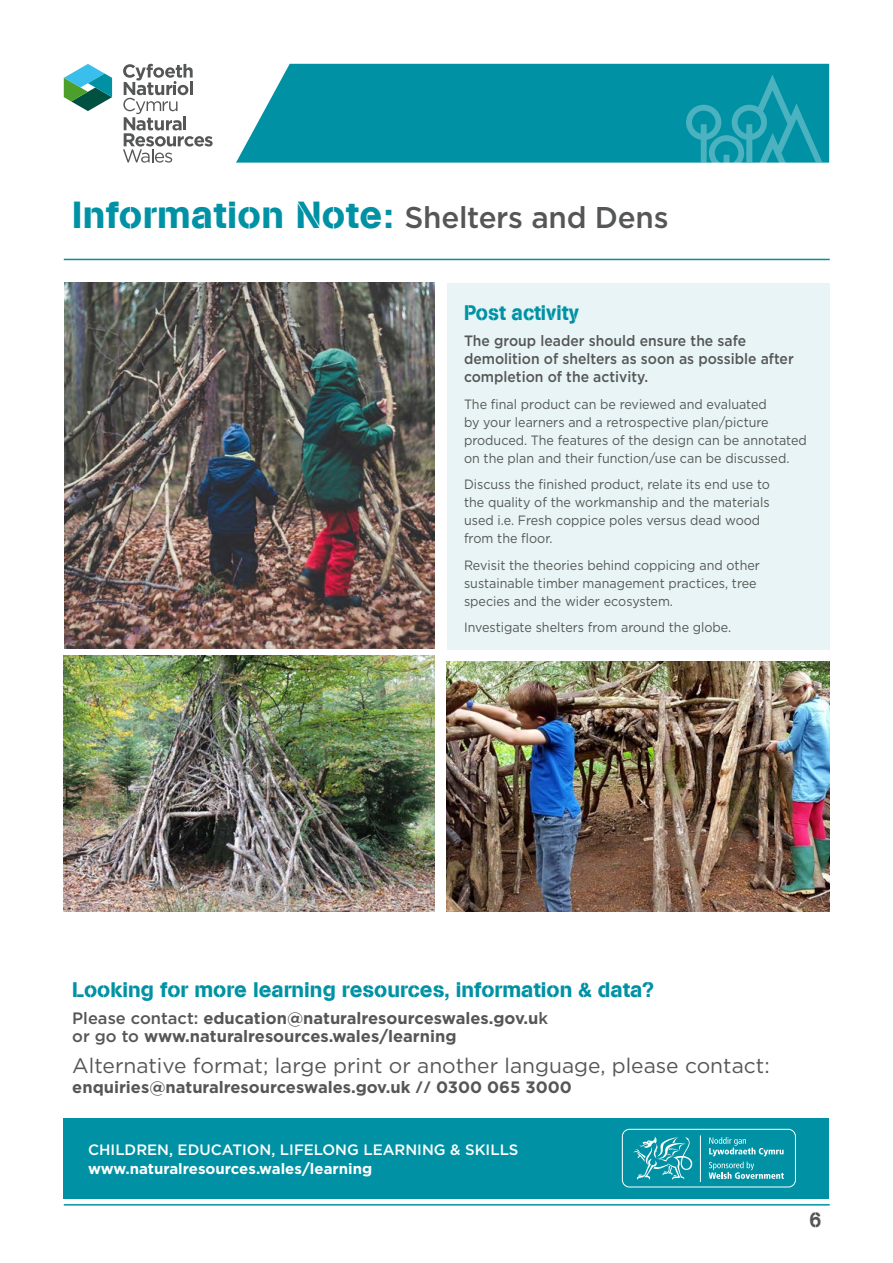
<style>
.page{position:relative;width:893px;height:1263px;background:#fff}
.page>*{position:absolute;margin:0;border:0;box-sizing:border-box;transform-origin:0 0}
.t1{font:37.5px "AG Book Stencil";letter-spacing:.01em;color:#0092a4}
.t2{font:21px "Gotham";color:#555756}
.t3{font:21px "AG Book Stencil";color:#0092a4}
.t4{font:21px "AG Book Stencil";color:#0092a4;scale:.93 1}
.t5{font:21px "AG Book Stencil";color:#555756}
.t6{font:700 16.5px/18px "Gotham";color:#555756}
.t7{font:500 15px/18px "Gotham";color:#555756;scale:.93 1}
.t8{font:500 15px "Gotham";color:#fff}
.t9{font:700 15px "Gotham";color:#fff}
.t10{font:13.5px/18px "Gotham";color:#555756;scale:.93 1}
.s1{font-family:"Gotham";font-weight:500;font-size:30px;color:#555756}
.s2{font-weight:500}
.s3{font-family:"AG Book Stencil";font-weight:400}
</style>
<div class="page">
<svg style="left:123px;top:64px;width:90px;height:99px"></svg>
<svg style="left:64px;top:64px;width:48px;height:47px"></svg>
<div style="left:236px;top:64px;width:593px;height:99px;background:#0092a4"></div>
<svg style="left:686px;top:75px;width:136px;height:88px;background:#159bab"></svg>
<hr style="left:64px;top:259px;width:766px;height:1px;background:#0092a4">
<hr style="left:64px;top:1204px;width:766px;height:1px;background:#0092a4">
<div style="left:447px;top:283px;width:383px;height:366px;background:#e8f4f5"></div>
<img style="left:446px;top:662px;width:384px;height:249px">
<img style="left:64px;top:656px;width:371px;height:255px">
<img style="left:64px;top:283px;width:371px;height:365px">
<div style="left:64px;top:1118px;width:765px;height:81px;background:#0092a4"></div>
<div style="left:622px;top:1129px;width:174px;height:58px;border:1px solid #fff;border-radius:7px"></div>
<hr style="left:700px;top:1135px;width:1px;height:47px;background:#fff">
<svg style="left:709px;top:1137px;width:75px;height:42px"></svg>
<svg style="left:634px;top:1136px;width:58px;height:44px"></svg>
<h1 class="t1" style="left:72px;top:193px;width:598px">Information Note: <span class="s1">Shelters and Dens</span></h1>
<p class="t4" style="left:464px;top:300px;width:125px">Post activity</p>
<p class="t7" style="left:464px;top:332px;width:356px">The group leader should ensure the safe demolition of shelters as soon as possible after completion of the activity.</p>
<p class="t10" style="left:464px;top:395px;width:370px">The final product can be reviewed and evaluated<br>by your learners and a retrospective plan/picture produced. The features of the design can be annotated on the plan and their function/use can be discussed.</p>
<p class="t10" style="left:464px;top:475px;width:331px">Discuss the finished product, relate its end use to the quality of the workmanship and the materials used i.e. Fresh coppice poles versus dead wood from the floor.</p>
<p class="t10" style="left:464px;top:556px;width:320px">Revisit the theories behind coppicing and other sustainable timber management practices, tree species and the wider ecosystem.</p>
<p class="t10" style="left:464px;top:618px;width:289px">Investigate shelters from around the globe.</p>
<p class="t3" style="left:72px;top:977px;width:584px">Looking for more learning resources, information &amp; data?</p>
<p class="t6" style="left:72px;top:1009px;width:477px"><span class="s2">Please contact:</span> education@naturalresourceswales.gov.u<span class="s2">k or go to</span> www.naturalresources.wales/learning</p>
<p class="t2" style="left:72px;top:1052px;width:699px">Alternative format; large print or another language, please contact:</p>
<p class="t6" style="left:72px;top:1078px;width:501px">enquiries@naturalresourceswales.gov.uk <span class="s3">//</span> 0300 065 3000</p>
<p class="t8" style="left:88px;top:1140px;width:432px">CHILDREN, EDUCATION, LIFELONG LEARNING &amp; SKILLS</p>
<p class="t9" style="left:88px;top:1159px;width:286px">www.naturalresources.wales/learning</p>
<h2 class="t5" style="left:810px;top:1207px;width:13px">6</h2>
</div>
